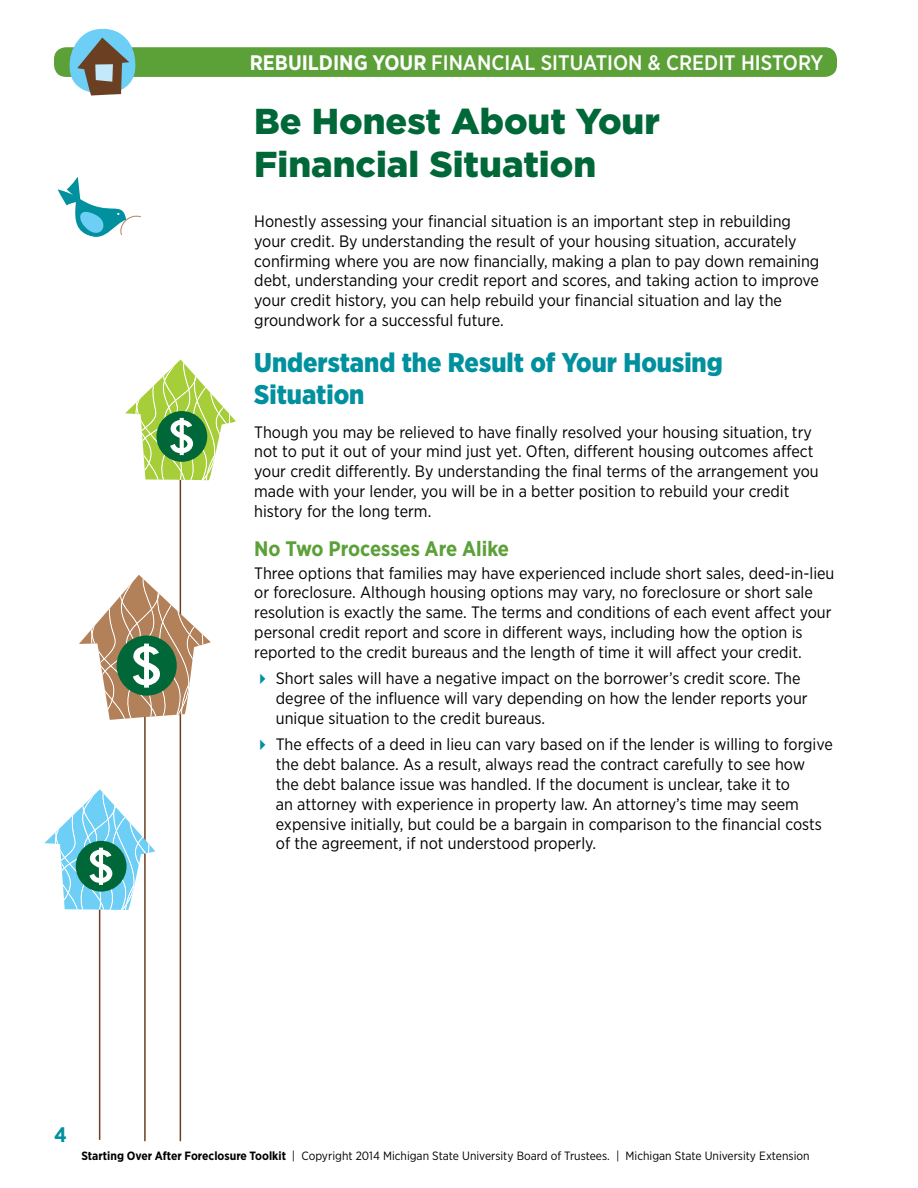
<style>
.page{position:relative;width:918px;height:1188px;background:#fff}
.page>*{position:absolute;margin:0;border:0;box-sizing:border-box;transform-origin:0 0}
.Headline{font:900 36px/43.2px "Gotham";color:#006838}
.Subhead1{font:900 27px/32.4px "Gotham Narrow";color:#00909e}
.t1{font:500 21px "Gotham Narrow";color:#fff}
.Subhead2{font:700 21px "Gotham Narrow";color:#5ca038}
.t2{font:700 21px "Gotham Narrow";color:#00909e}
.Body{font:16.5px/19.8px "Gotham Narrow";color:#000}
.t3{font:12px "Gotham Narrow";color:#000}
.s1{font-weight:700}
</style>
<div class="page">
<div style="left:54px;top:47px;width:783px;height:30px;background:#5ca038;border-radius:12px"></div>
<svg style="left:66px;top:28px;width:72px;height:68px"></svg>
<hr style="left:144px;top:706px;width:2px;height:435px;background:#6b3f22">
<hr style="left:180px;top:479px;width:1px;height:662px;background:#6b3f22">
<svg style="left:79px;top:575px;width:132px;height:145px"></svg>
<svg style="left:125px;top:360px;width:111px;height:120px"></svg>
<hr style="left:99px;top:909px;width:1px;height:231px;background:#6b3f22">
<svg style="left:44px;top:789px;width:112px;height:121px"></svg>
<svg style="left:58px;top:177px;width:83px;height:60px"></svg>
<p class="t1" style="left:250px;top:49px;width:575px"><span class="s1">REBUILDING YOUR</span> FINANCIAL SITUATION &amp; CREDIT HISTORY</p>
<p class="Headline" style="left:254px;top:99px;width:407px">Be Honest About Your<br>Financial Situation</p>
<p class="Body" style="left:254px;top:211px;width:567px">Honestly assessing your financial situation is an important step in rebuilding your credit. By understanding the result of your housing situation, accurately confirming where you are now financially, making a plan to pay down remaining debt, understanding your credit report and scores, and taking action to improve your credit history, you can help rebuild your financial situation and lay the groundwork for a successful future.</p>
<h1 class="Subhead1" style="left:254px;top:346px;width:470px">Understand the Result of Your Housing<br>Situation</h1>
<p class="Body" style="left:254px;top:422px;width:566px">Though you may be relieved to have finally resolved your housing situation, try not to put it out of your mind just yet. Often, different housing outcomes affect your credit differently. By understanding the final terms of the arrangement you made with your lender, you will be in a better position to rebuild your credit history for the long term.</p>
<h2 class="Subhead2" style="left:254px;top:535px;width:256px">No Two Processes Are Alike</h2>
<p class="Body" style="left:254px;top:563px;width:582px">Three options that families may have experienced include short sales, deed-in-lieu or foreclosure. Although housing options may vary, no foreclosure or short sale resolution is exactly the same. The terms and conditions of each event affect your personal credit report and score in different ways, including how the option is reported to the credit bureaus and the length of time it will affect your credit.</p>
<p class="Body" style="left:276px;top:668px;width:533px">Short sales will have a negative impact on the borrower’s credit score. The degree of the influence will vary depending on how the lender reports your unique situation to the credit bureaus.</p>
<p class="Body" style="left:276px;top:734px;width:558px">The effects of a deed in lieu can vary based on if the lender is willing to forgive the debt balance. As a result, always read the contract carefully to see how<br>the debt balance issue was handled. If the document is unclear, take it to<br>an attorney with experience in property law. An attorney’s time may seem expensive initially, but could be a bargain in comparison to the financial costs of the agreement, if not understood properly.</p>
<p class="t2" style="left:54px;top:1122px;width:14px">4</p>
<p class="t3" style="left:81px;top:1148px;width:730px"><span class="s1">Starting Over After Foreclosure Toolkit</span> | Copyright 2014 Michigan State University Board of Trustees. | Michigan State University Extension</p>
</div>
